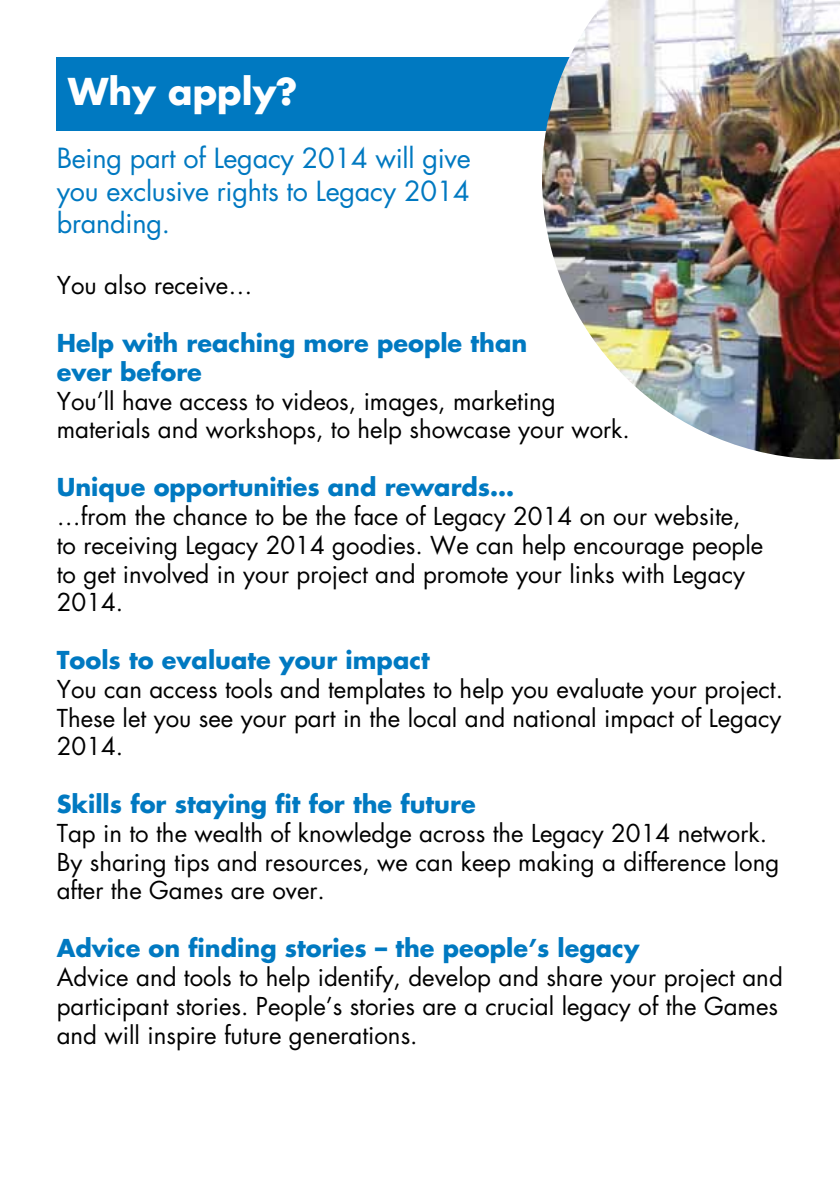
<style>
.page{position:relative;width:840px;height:1191px;background:#fff}
.page>*{position:absolute;margin:0;border:0;box-sizing:border-box;transform-origin:0 0}
.t1{font:700 36px "Futura CE";color:#fff}
.t2{font:27px/32.4px "Futura CE";letter-spacing:-.01em;color:#0079c1;text-align:justify}
.t3{font:24px/28.8px "Futura CE";color:#000}
.t4{font:700 24px/28.8px "Futura CE";color:#0079c1}
</style>
<div class="page">
<div style="left:57px;top:57px;width:725px;height:73px;background:#0079c1"></div>
<img style="left:541px;top:0;width:298px;height:459px">
<h1 class="t1" style="left:68px;top:64px;width:231px">Why apply?</h1>
<p class="t2" style="left:57px;top:142px;width:415px">Being part of Legacy 2014 will give you exclusive rights to Legacy 2014 branding.</p>
<p class="t3" style="left:57px;top:271px;width:197px">You also receive…</p>
<p class="t4" style="left:57px;top:327px;width:472px">Help with reaching more people than ever before</p>
<p class="t3" style="left:57px;top:387px;width:574px">You’ll have access to videos, images, marketing materials and workshops, to help showcase your work.</p>
<p class="t4" style="left:57px;top:471px;width:459px">Unique opportunities and rewards…</p>
<p class="t3" style="left:57px;top:502px;width:707px">…from the chance to be the face of Legacy 2014 on our website, to receiving Legacy 2014 goodies. We can help encourage people to get involved in your project and promote your links with Legacy 2014.</p>
<p class="t4" style="left:57px;top:644px;width:374px">Tools to evaluate your impact</p>
<p class="t3" style="left:57px;top:675px;width:727px;text-align:justify">You can access tools and templates to help you evaluate your project.<br>These let you see your part in the local and national impact of Legacy 2014.</p>
<p class="t4" style="left:57px;top:788px;width:420px">Skills for staying fit for the future</p>
<p class="t3" style="left:57px;top:819px;width:723px">Tap in to the wealth of knowledge across the Legacy 2014 network.<br>By sharing tips and resources, we can keep making a difference long after the Games are over.</p>
<p class="t4" style="left:57px;top:932px;width:584px">Advice on finding stories – the people’s legacy</p>
<p class="t3" style="left:57px;top:963px;width:727px">Advice and tools to help identify, develop and share your project and participant stories. People’s stories are a crucial legacy of the Games and will inspire future generations.</p>
</div>
